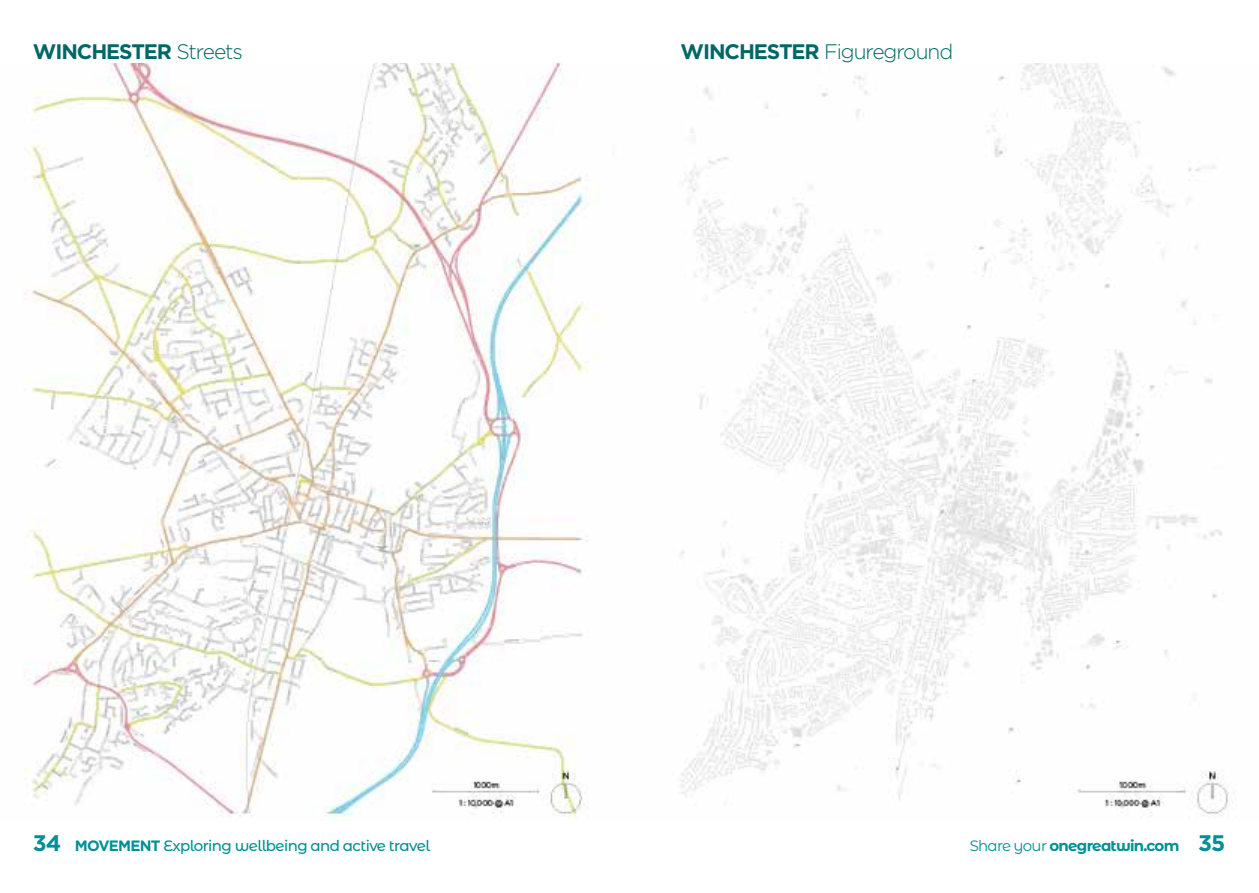
<style>
.page{position:relative;width:1259px;height:893px;background:#fff}
.page>*{position:absolute;margin:0;border:0;box-sizing:border-box;transform-origin:0 0}
.t1{font:300 21px "Gotham";letter-spacing:-.05em;color:#006767}
.t2{font:700 21px "Gotham";letter-spacing:-.05em;color:#006767}
.t3{font:500 15px "Montserrat Alternates";letter-spacing:-.04em;color:#008f95}
.t4{font:700 15px "Montserrat Alternates";letter-spacing:-.05em;color:#008f95}
.s1{font-weight:300}
.s2{font-weight:700}
.s3{font-family:"Gotham";font-weight:700;font-size:22.5px}
.s4{font-family:"Gotham";font-weight:700}
.s5{font-weight:400}
.s6{font-family:"Gotham";font-size:22.5px}
</style>
<div class="page">
<img style="left:24px;top:64px;width:1205px;height:757px">
<h1 class="t2" style="left:33px;top:38px;width:212px">WINCHESTER <span class="s1">Streets</span></h1>
<h1 class="t1" style="left:680px;top:39px;width:274px"><span class="s2">WINCHESTER</span> Figureground</h1>
<p class="t3" style="left:33px;top:836px;width:399px"><span class="s3">34</span> <span class="s4">MOVEMENT</span> Exploring wellbeing and active travel</p>
<p class="t4" style="left:969px;top:835px;width:257px"><span class="s5">Share your</span> onegreatwin.com <span class="s6">35</span></p>
</div>
